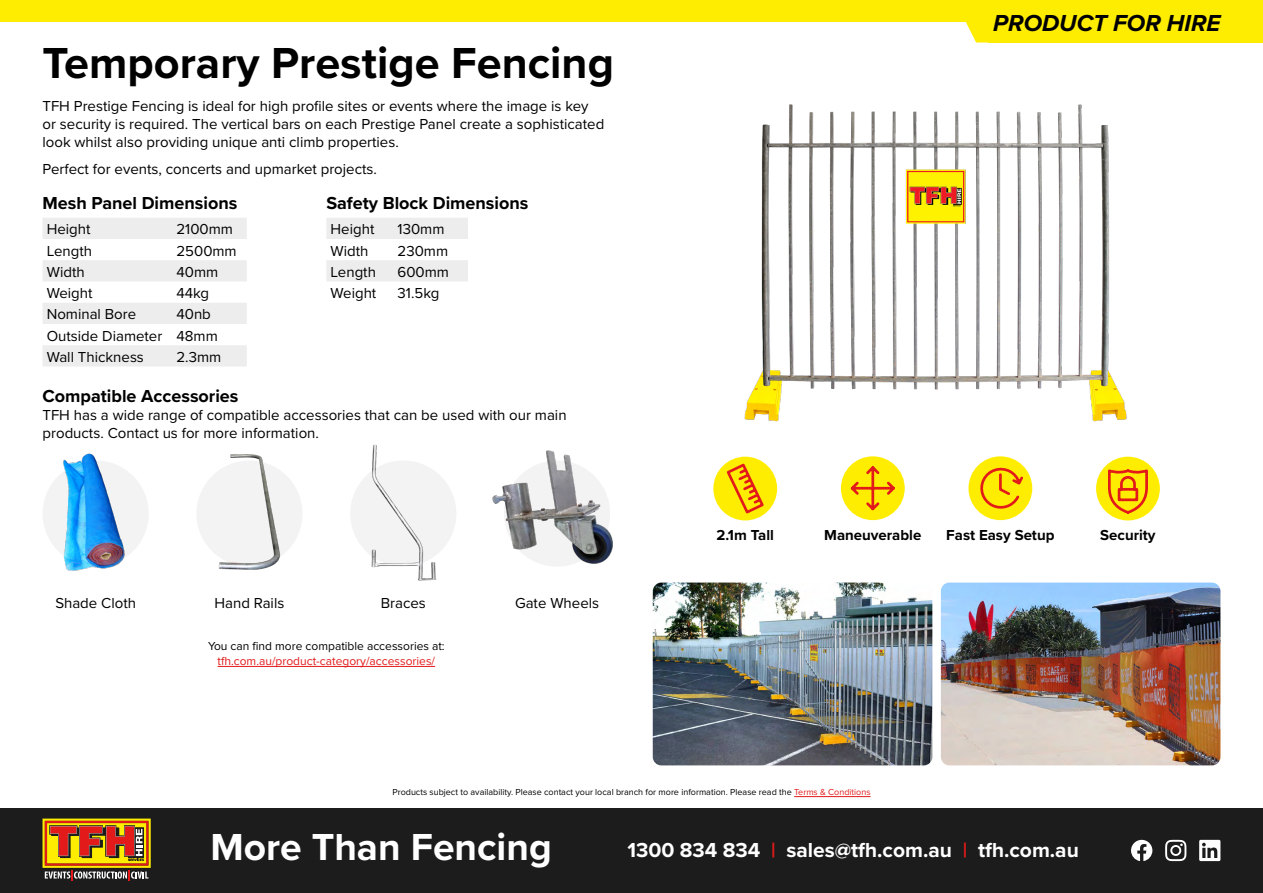
<style>
.page{position:relative;width:1263px;height:893px;background:#fff}
.page>*{position:absolute;margin:0;border:0;box-sizing:border-box;transform-origin:0 0}
.t1{font:700 45px "Proxima Nova";color:#000}
.t2{font:700 39px "Proxima Nova";color:#fff}
.t3{font:italic 700 24px "Proxima Nova";color:#000}
.t4{font:700 21px "Proxima Nova";color:#fff}
.t5{font:700 18px "Proxima Nova";color:#000}
.t6{font:15px/18px "Proxima Nova";color:#000}
.t7{font:700 15px "Proxima Nova";color:#000}
.t8{font:12px "Proxima Nova";color:#e31a1a}
.t9{font:12px "Proxima Nova";color:#000}
.t10{font:9px "Proxima Nova";color:#000}
.s1{color:#e31a1a}
</style>
<div class="page">
<div style="left:0;top:808px;width:1263px;height:85px;background:#1c1c1c"></div>
<svg style="left:43px;top:819px;width:108px;height:61px"></svg>
<svg style="left:1131px;top:840px;width:21px;height:21px"></svg>
<svg style="left:1165px;top:840px;width:21px;height:21px"></svg>
<svg style="left:1199px;top:840px;width:21px;height:21px"></svg>
<hr style="left:794px;top:796px;width:76px;height:1px;background:#e31a1a">
<div style="left:0;top:0;width:1263px;height:21px;background:#ffed00"></div>
<svg style="left:944px;top:21px;width:319px;height:22px;background:#ffee14"></svg>
<div style="left:1096px;top:457px;width:64px;height:63px;background:#ffed00;border-radius:50%"></div>
<svg style="left:1106px;top:469px;width:43px;height:47px"></svg>
<div style="left:43px;top:218px;width:204px;height:21px;background:#ededed"></div>
<svg style="left:43px;top:260px;width:204px;height:106px"></svg>
<div style="left:326px;top:218px;width:142px;height:21px;background:#ededed"></div>
<div style="left:326px;top:260px;width:142px;height:21px;background:#ededed"></div>
<img style="left:653px;top:583px;width:279px;height:182px">
<img style="left:941px;top:583px;width:279px;height:182px">
<img style="left:744px;top:104px;width:383px;height:318px">
<div style="left:43px;top:460px;width:106px;height:107px;background:#f3f3f3;border-radius:50%"></div>
<div style="left:196px;top:460px;width:107px;height:107px;background:#f3f3f3;border-radius:50%"></div>
<div style="left:350px;top:460px;width:106px;height:107px;background:#f3f3f3;border-radius:50%"></div>
<img style="left:371px;top:444px;width:66px;height:137px">
<img style="left:207px;top:454px;width:85px;height:116px">
<div style="left:841px;top:456px;width:64px;height:64px;background:#ffed00;border-radius:50%"></div>
<svg style="left:848px;top:464px;width:49px;height:49px"></svg>
<div style="left:968px;top:456px;width:64px;height:64px;background:#ffed00;border-radius:50%"></div>
<svg style="left:980px;top:466px;width:45px;height:44px"></svg>
<div style="left:713px;top:457px;width:64px;height:63px;background:#ffed00;border-radius:50%"></div>
<svg style="left:724px;top:461px;width:42px;height:55px"></svg>
<img style="left:63px;top:453px;width:65px;height:118px">
<img style="left:492px;top:450px;width:121px;height:116px">
<hr style="left:218px;top:666px;width:217px;height:1px;background:#e31a1a">
<h1 class="t1" style="left:43px;top:30px;width:573px">Temporary Prestige Fencing</h1>
<p class="t6" style="left:43px;top:97px;width:563px">TFH Prestige Fencing is ideal for high profile sites or events where the image is key or security is required. The vertical bars on each Prestige Panel create a sophisticated look whilst also providing unique anti climb properties.</p>
<p class="t6" style="left:43px;top:159px;width:336px">Perfect for events, concerts and upmarket projects.</p>
<p class="t5" style="left:43px;top:190px;width:196px">Mesh Panel Dimensions</p>
<p class="t5" style="left:326px;top:190px;width:204px">Safety Block Dimensions</p>
<p class="t6" style="left:47px;top:220px;width:45px">Height</p>
<p class="t6" style="left:176px;top:220px;width:58px">2100mm</p>
<p class="t6" style="left:47px;top:241px;width:47px">Length</p>
<p class="t6" style="left:176px;top:241px;width:62px">2500mm</p>
<p class="t6" style="left:47px;top:262px;width:39px">Width</p>
<p class="t6" style="left:176px;top:262px;width:43px">40mm</p>
<p class="t6" style="left:47px;top:283px;width:47px">Weight</p>
<p class="t6" style="left:176px;top:283px;width:34px">44kg</p>
<p class="t6" style="left:47px;top:305px;width:91px">Nominal Bore</p>
<p class="t6" style="left:331px;top:220px;width:45px">Height</p>
<p class="t6" style="left:398px;top:220px;width:48px">130mm</p>
<p class="t6" style="left:331px;top:241px;width:39px">Width</p>
<p class="t6" style="left:398px;top:241px;width:52px">230mm</p>
<p class="t6" style="left:331px;top:262px;width:47px">Length</p>
<p class="t6" style="left:398px;top:262px;width:53px">600mm</p>
<p class="t6" style="left:331px;top:283px;width:47px">Weight</p>
<p class="t6" style="left:398px;top:283px;width:43px">31.5kg</p>
<p class="t6" style="left:47px;top:303px;width:173px;line-height:21.3px;text-indent:130px">40nb<br>Outside Diameter 48mm<br>Wall Thickness</p>
<p class="t6" style="left:176px;top:347px;width:46px">2.3mm</p>
<p class="t5" style="left:43px;top:383px;width:197px">Compatible Accessories</p>
<p class="t6" style="left:43px;top:405px;width:526px">TFH has a wide range of compatible accessories that can be used with our main products. Contact us for more information.</p>
<p class="t6" style="left:55px;top:593px;width:82px">Shade Cloth</p>
<p class="t6" style="left:215px;top:593px;width:71px">Hand Rails</p>
<p class="t6" style="left:381px;top:593px;width:47px">Braces</p>
<p class="t6" style="left:515px;top:593px;width:86px">Gate Wheels</p>
<p class="t9" style="left:208px;top:637px;width:238px">You can find more compatible accessories at:</p>
<p class="t8" style="left:218px;top:652px;width:219px">tfh.com.au/product-category/accessories/</p>
<h3 class="t3" style="left:993px;top:5px;width:229px">PRODUCT FOR HIRE</h3>
<p class="t7" style="left:716px;top:524px;width:59px">2.1m Tall</p>
<p class="t7" style="left:824px;top:524px;width:99px">Maneuverable</p>
<p class="t7" style="left:946px;top:524px;width:110px">Fast Easy Setup</p>
<p class="t7" style="left:1100px;top:524px;width:57px">Security</p>
<p class="t10" style="left:392px;top:785px;width:480px">Products subject to availability. Please contact your local branch for more information. Please read the <span class="s1">Terms &amp; Conditions</span></p>
<h2 class="t2" style="left:210px;top:818px;width:343px">More Than Fencing</h2>
<h3 class="t4" style="left:627px;top:834px;width:453px">1300 834 834 <span class="s1">|</span> sales@tfh.com.au <span class="s1">|</span> tfh.com.au</h3>
</div>
